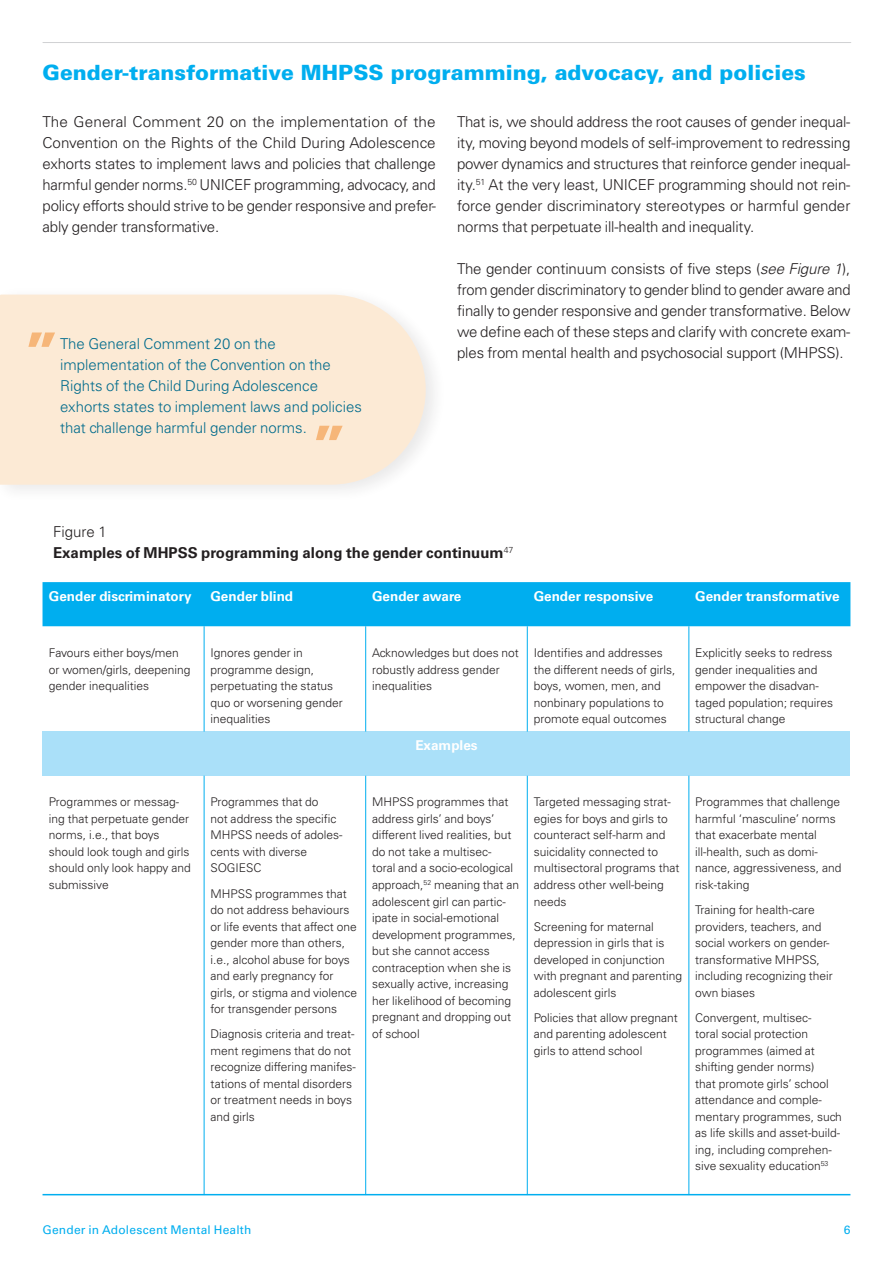
<style>
.page{position:relative;width:893px;height:1263px;background:#fff}
.page>*{position:absolute;margin:0;border:0;box-sizing:border-box;transform-origin:0 0}
.t1{font:900 54px "Univers";color:#f4952d}
.First_para{font:900 21px "Univers";color:#00aeef}
.Txt{font:300 15px/21px "Univers";letter-spacing:-.01em;color:#231f20;text-align:justify}
.Txt-2{font:300 15px/21px "Univers";color:#006b8c}
.Txt-3{font:700 15px "Univers";color:#231f20}
.Txt-4{font:700 13.5px "Univers";color:#fff}
.Txt-5{font:300 12px/16.5px "Univers";color:#231f20}
.t2{font:12px "Univers";letter-spacing:.02em;color:#00aeef}
.s1{font-style:italic}
</style>
<div class="page">
<hr style="left:43px;top:1194px;width:807px;height:1px;background:#00aeef">
<div style="left:0;top:284px;width:447px;height:219px;background:#231f20;opacity:.5"></div>
<div style="left:0;top:295px;width:426px;height:190px;background:#fcead5"></div>
<div style="left:43px;top:582px;width:807px;height:44px;background:#00aeef"></div>
<div style="left:43px;top:731px;width:807px;height:45px;background:#aae0f9"></div>
<hr style="left:204px;top:626px;width:1px;height:105px;background:#00aeef">
<hr style="left:365px;top:626px;width:1px;height:105px;background:#00aeef">
<hr style="left:527px;top:626px;width:1px;height:105px;background:#00aeef">
<hr style="left:689px;top:626px;width:1px;height:105px;background:#00aeef">
<hr style="left:204px;top:776px;width:1px;height:419px;background:#00aeef">
<hr style="left:365px;top:776px;width:1px;height:419px;background:#00aeef">
<hr style="left:527px;top:776px;width:1px;height:419px;background:#00aeef">
<hr style="left:689px;top:776px;width:1px;height:419px;background:#00aeef">
<hr style="left:43px;top:42px;width:808px;height:1px;background:#d1d2d4">
<p class="First_para" style="left:43px;top:60px;width:765px">Gender-transformative MHPSS programming, advocacy, and policies</p>
<p class="Txt" style="left:43px;top:111px;width:395px">The General Comment 20 on the implementation of the Convention on the Rights of the Child During Adolescence exhorts states to implement laws and policies that challenge harmful gender norms.<sup>50</sup> UNICEF programming, advocacy, and policy efforts should strive to be gender responsive and prefer&shy;ably gender transformative.</p>
<p class="Txt" style="left:457px;top:111px;width:395px">That is, we should address the root causes of gender inequal&shy;ity, moving beyond models of self-improvement to redressing power dynamics and structures that reinforce gender inequal&shy;ity.<sup>51</sup> At the very least, UNICEF programming should not rein&shy;force gender discriminatory stereotypes or harmful gender norms that perpetuate ill-health and inequality.</p>
<p class="Txt" style="left:457px;top:258px;width:395px">The gender continuum consists of five steps (<span class="s1">see Figure 1</span>), from gender discriminatory to gender blind to gender aware and finally to gender responsive and gender transformative. Below we define each of these steps and clarify with concrete exam&shy;ples from mental health and psychosocial support (MHPSS).</p>
<h1 class="t1" style="left:23px;top:318px;width:38px">”</h1>
<p class="Txt-2" style="left:60px;top:333px;width:303px">The General Comment 20 on the implementation of the Convention on the Rights of the Child During Adolescence exhorts states to implement laws and policies that challenge harmful gender norms.</p>
<h1 class="t1" style="left:311px;top:411px;width:38px">”</h1>
<p class="Txt" style="left:53px;top:522px;width:55px">Figure 1</p>
<p class="Txt-3" style="left:53px;top:544px;width:462px">Examples of MHPSS programming along the gender continuum<sup>47</sup></p>
<p class="Txt-4" style="left:49px;top:588px;width:144px">Gender discriminatory</p>
<p class="Txt-4" style="left:210px;top:588px;width:84px">Gender blind</p>
<p class="Txt-4" style="left:372px;top:588px;width:91px">Gender aware</p>
<p class="Txt-4" style="left:534px;top:588px;width:121px">Gender responsive</p>
<p class="Txt-4" style="left:695px;top:588px;width:146px">Gender transformative</p>
<p class="Txt-5" style="left:49px;top:644px;width:143px">Favours either boys/men or women/girls, deepening gender inequalities</p>
<p class="Txt-5" style="left:210px;top:644px;width:134px">Ignores gender in programme design, perpetuating the status quo or worsening gender inequalities</p>
<p class="Txt-5" style="left:372px;top:644px;width:148px">Acknowledges but does not robustly address gender inequalities</p>
<p class="Txt-5" style="left:534px;top:644px;width:143px">Identifies and addresses the different needs of girls, boys, women, men, and nonbinary populations to promote equal outcomes</p>
<p class="Txt-5" style="left:695px;top:644px;width:139px">Explicitly seeks to redress gender inequalities and empower the disadvan&shy;taged population; requires structural change</p>
<p class="Txt-4" style="left:415px;top:737px;width:64px">Examples</p>
<p class="Txt-5" style="left:49px;top:794px;width:143px">Programmes or messag&shy;ing that perpetuate gender norms, i.e., that boys should look tough and girls should only look happy and submissive</p>
<p class="Txt-5" style="left:210px;top:794px;width:133px">Programmes that do<br>not address the specific<br>MHPSS needs of adoles&shy;cents with diverse<br>SOGIESC</p>
<p class="Txt-5" style="left:210px;top:885px;width:148px">MHPSS programmes that do not address behaviours or life events that affect one gender more than others, i.e., alcohol abuse for boys and early pregnancy for girls, or stigma and violence for transgender persons</p>
<p class="Txt-5" style="left:210px;top:1025px;width:147px">Diagnosis criteria and treat&shy;ment regimens that do not recognize differing manifes&shy;tations of mental disorders or treatment needs in boys and girls</p>
<p class="Txt-5" style="left:372px;top:794px;width:149px">MHPSS programmes that address girls’ and boys’ different lived realities, but do not take a multisec-<br>toral and a socio-ecological approach,<sup>52</sup> meaning that an adolescent girl can partic&shy;ipate in social-emotional development programmes, but she cannot access contraception when she is sexually active, increasing her likelihood of becoming pregnant and dropping out of school</p>
<p class="Txt-5" style="left:534px;top:794px;width:147px">Targeted messaging strat&shy;egies for boys and girls to counteract self-harm and suicidality connected to multisectoral programs that address other well-being needs</p>
<p class="Txt-5" style="left:534px;top:918px;width:150px">Screening for maternal depression in girls that is developed in conjunction with pregnant and parenting adolescent girls</p>
<p class="Txt-5" style="left:534px;top:1009px;width:146px">Policies that allow pregnant and parenting adolescent girls to attend school</p>
<p class="Txt-5" style="left:695px;top:794px;width:148px">Programmes that challenge harmful ‘masculine’ norms that exacerbate mental ill-health, such as domi&shy;nance, aggressiveness, and risk-taking</p>
<p class="Txt-5" style="left:695px;top:901px;width:139px">Training for health-care providers, teachers, and social workers on gender&shy;transformative MHPSS, including recognizing their own biases</p>
<p class="Txt-5" style="left:695px;top:1009px;width:148px">Convergent, multisec-<br>toral social protection programmes (aimed at shifting gender norms)<br>that promote girls’ school attendance and comple&shy;mentary programmes, such as life skills and asset-build&shy;ing, including comprehen&shy;sive sexuality education<sup>53</sup></p>
<p class="t2" style="left:43px;top:1222px;width:210px">Gender in Adolescent Mental Health</p>
<p class="t2" style="left:844px;top:1222px;width:8px">6</p>
</div>
